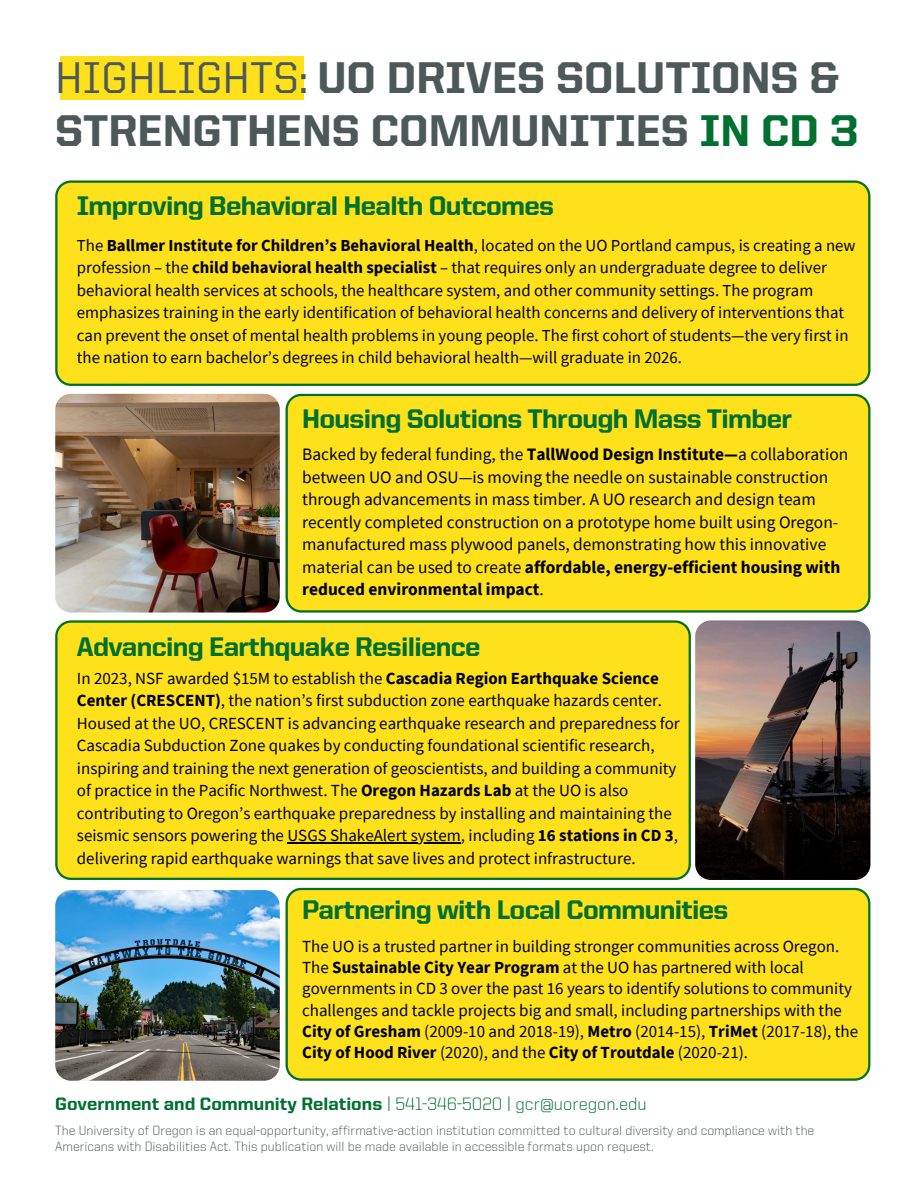
<style>
.page{position:relative;width:918px;height:1188px;background:#fff}
.page>*{position:absolute;margin:0;border:0;box-sizing:border-box;transform-origin:0 0}
.t1{font:800 44.55px/52.8px "United Sans Reg";color:#4d5859}
.t2{font:800 27px "United Sans Reg";letter-spacing:-.025em;color:#007030}
.t3{font:800 18px "United Sans Reg";color:#007030}
.t4{font:17.4px/22.5px "Source Sans Pro";color:#000}
.t5{font:16.95px/22.5px "Source Sans Pro";color:#000}
.t6{font:16.8px/22.5px "Source Sans Pro";color:#000}
.t7{font:300 13.5px/15.8px "United Sans Reg";color:#4d5859}
.s1{font-weight:500}
.s2{color:#007030}
.s3{font-weight:700}
.s4{font-weight:300}
</style>
<div class="page">
<div style="left:55px;top:181px;width:815px;height:205px;background:#fee11a"></div>
<div style="left:55px;top:620px;width:636px;height:260px;background:#fee11a"></div>
<div style="left:286px;top:394px;width:584px;height:218px;background:#fee11a"></div>
<div style="left:286px;top:888px;width:584px;height:192px;background:#fee11a"></div>
<img style="left:55px;top:394px;width:225px;height:219px">
<img style="left:695px;top:620px;width:175px;height:260px">
<img style="left:55px;top:890px;width:225px;height:191px">
<div style="left:61px;top:56px;width:243px;height:44px;background:#fee11a"></div>
<hr style="left:287px;top:842px;width:174px;height:1px;background:#000">
<h4 class="t1" style="left:55px;top:55px;width:805px"><span class="s1">HIGHLIGHTS:</span> UO DRIVES SOLUTIONS &amp;<br>STRENGTHENS COMMUNITIES <span class="s2">IN CD 3</span></h4>
<h2 class="t2" style="left:77px;top:194px;width:479px">Improving Behavioral Health Outcomes</h2>
<h4 class="t6" style="left:77px;top:234px;width:780px">The <span class="s3">Ballmer Institute for Children’s Behavioral Health</span>, located on the UO Portland campus, is creating a new profession – the <span class="s3">child behavioral health specialist</span> – that requires only an undergraduate degree to deliver behavioral health services at schools, the healthcare system, and other community settings. The program emphasizes training in the early identification of behavioral health concerns and delivery of interventions that can prevent the onset of mental health problems in young people. The first cohort of students—the very first in the nation to earn bachelor’s degrees in child behavioral health—will graduate in 2026.</h4>
<h2 class="t2" style="left:302px;top:407px;width:492px">Housing Solutions Through Mass Timber</h2>
<h4 class="t4" style="left:302px;top:443px;width:548px">Backed by federal funding, the <span class="s3">TallWood Design Institute—</span>a collaboration between UO and OSU—is moving the needle on sustainable construction through advancements in mass timber. A UO research and design team recently completed construction on a prototype home built using Oregon&shy;manufactured mass plywood panels, demonstrating how this innovative material can be used to create <span class="s3">affordable, energy-efficient housing with reduced environmental impact</span>.</h4>
<p class="t2" style="left:77px;top:636px;width:405px">Advancing Earthquake Resilience</p>
<p class="t5" style="left:77px;top:666px;width:604px">In 2023, NSF awarded $15M to establish the <span class="s3">Cascadia Region Earthquake Science Center (CRESCENT)</span>, the nation’s first subduction zone earthquake hazards center.<br>Housed at the UO, CRESCENT is advancing earthquake research and preparedness for Cascadia Subduction Zone quakes by conducting foundational scientific research, inspiring and training the next generation of geoscientists, and building a community of practice in the Pacific Northwest. The <span class="s3">Oregon Hazards Lab</span> at the UO is also contributing to Oregon’s earthquake preparedness by installing and maintaining the seismic sensors powering the USGS ShakeAlert system, including <span class="s3">16 stations in CD 3</span>,</p>
<h2 class="t5" style="left:77px;top:846px;width:560px">delivering rapid earthquake warnings that save lives and protect infrastructure.</h2>
<h4 class="t2" style="left:302px;top:898px;width:428px">Partnering with Local Communities</h4>
<h3 class="t5" style="left:302px;top:935px;width:557px;line-height:21.3px">The UO is a trusted partner in building stronger communities across Oregon.<br>The <span class="s3">Sustainable City Year Program</span> at the UO has partnered with local governments in CD 3 over the past 16 years to identify solutions to community challenges and tackle projects big and small, including partnerships with the <span class="s3">City of Gresham</span> (2009-10 and 2018-19), <span class="s3">Metro</span> (2014-15), <span class="s3">TriMet</span> (2017-18), the <span class="s3">City of Hood River</span> (2020), and the <span class="s3">City of Troutdale</span> (2020-21).</h3>
<p class="t3" style="left:55px;top:1097px;width:593px">Government and Community Relations <span class="s4">| 541-346-5020 | gcr@uoregon.edu</span></p>
<p class="t7" style="left:55px;top:1124px;width:761px">The University of Oregon is an equal-opportunity, affirmative-action institution committed to cultural diversity and compliance with the<br>Americans with Disabilities Act. This publication will be made available in accessible formats upon request.</p>
</div>
